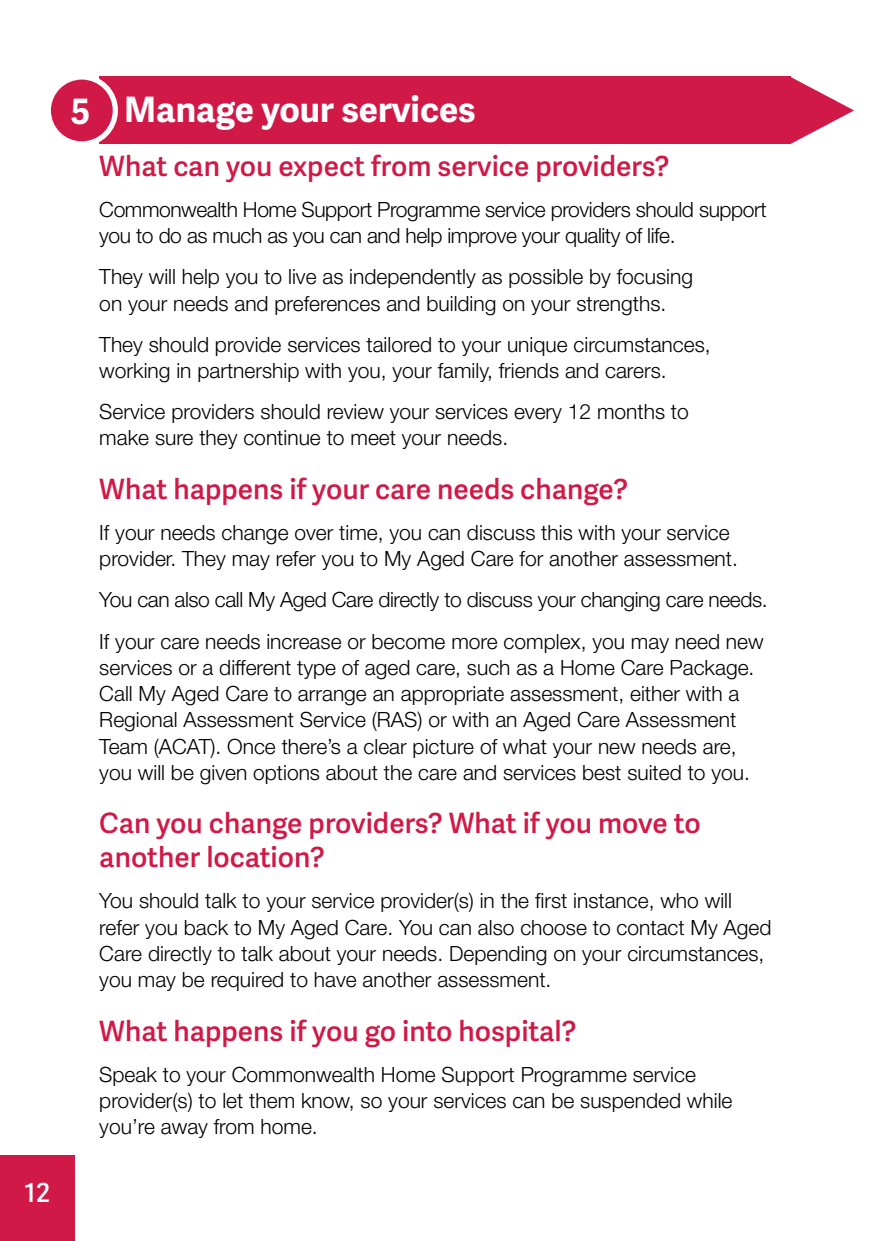
<style>
.page{position:relative;width:874px;height:1241px;background:#fff}
.page>*{position:absolute;margin:0;border:0;box-sizing:border-box;transform-origin:0 0}
.Body{font:700 35px "Adelle Sans";color:#fff}
.t1{font:600 28px/33.6px "Adelle Sans";color:#d11947}
.t2{font:600 26.25px "Adelle Sans";color:#fff}
.Body-2{font:300 21px/26.2px "Helvetica Neue LT Std";color:#000}
.Body-3{font:300 21px/26.2px "Helvetica Neue LT Std";letter-spacing:-.02em;color:#000}
</style>
<div class="page">
<div style="left:0;top:1154px;width:74px;height:86px;background:#d11947"></div>
<div style="left:99px;top:77px;width:691px;height:67px;background:#d11947"></div>
<svg style="left:790px;top:77px;width:63px;height:67px"></svg>
<div style="left:48px;top:77px;width:67px;height:67px;background:#d11947;border-radius:50%"></div>
<div style="left:46px;top:74px;width:72px;height:72px;border:5px solid #fff;border-radius:50%"></div>
<p class="t2" style="left:24px;top:1177px;width:27px">12</p>
<p class="Body" style="left:71px;top:90px;width:21px">5</p>
<h1 class="Body" style="left:124px;top:89px;width:353px">Manage your services</h1>
<h2 class="t1" style="left:99px;top:150px;width:571px">What can you expect from service providers?</h2>
<p class="Body-3" style="left:99px;top:196px;width:668px">Commonwealth Home Support Programme service providers should support you to do as much as you can and help improve your quality of life.</p>
<p class="Body-2" style="left:99px;top:263px;width:595px">They will help you to live as independently as possible by focusing on your needs and preferences and building on your strengths.</p>
<p class="Body-2" style="left:99px;top:330px;width:612px">They should provide services tailored to your unique circumstances, working in partnership with you, your family, friends and carers.</p>
<p class="Body-2" style="left:99px;top:398px;width:590px">Service providers should review your services every 12 months to make sure they continue to meet your needs.</p>
<h2 class="t1" style="left:99px;top:473px;width:530px">What happens if your care needs change?</h2>
<p class="Body-2" style="left:99px;top:519px;width:640px">If your needs change over time, you can discuss this with your service provider. They may refer you to My Aged Care for another assessment.</p>
<p class="Body-3" style="left:99px;top:586px;width:669px">You can also call My Aged Care directly to discuss your changing care needs.</p>
<p class="Body-2" style="left:99px;top:627px;width:665px">If your care needs increase or become more complex, you may need new services or a different type of aged care, such as a Home Care Package.<br>Call My Aged Care to arrange an appropriate assessment, either with a Regional Assessment Service (RAS) or with an Aged Care Assessment Team (ACAT). Once there’s a clear picture of what your new needs are, you will be given options about the care and services best suited to you.</p>
<h2 class="t1" style="left:99px;top:807px;width:602px">Can you change providers? What if you move to another location?</h2>
<p class="Body-2" style="left:99px;top:887px;width:673px">You should talk to your service provider(s) in the first instance, who will refer you back to My Aged Care. You can also choose to contact My Aged Care directly to talk about your needs. Depending on your circumstances, you may be required to have another assessment.</p>
<h2 class="t1" style="left:99px;top:1014px;width:478px">What happens if you go into hospital?</h2>
<p class="Body-2" style="left:99px;top:1060px;width:634px">Speak to your Commonwealth Home Support Programme service provider(s) to let them know, so your services can be suspended while you’re away from home.</p>
</div>
